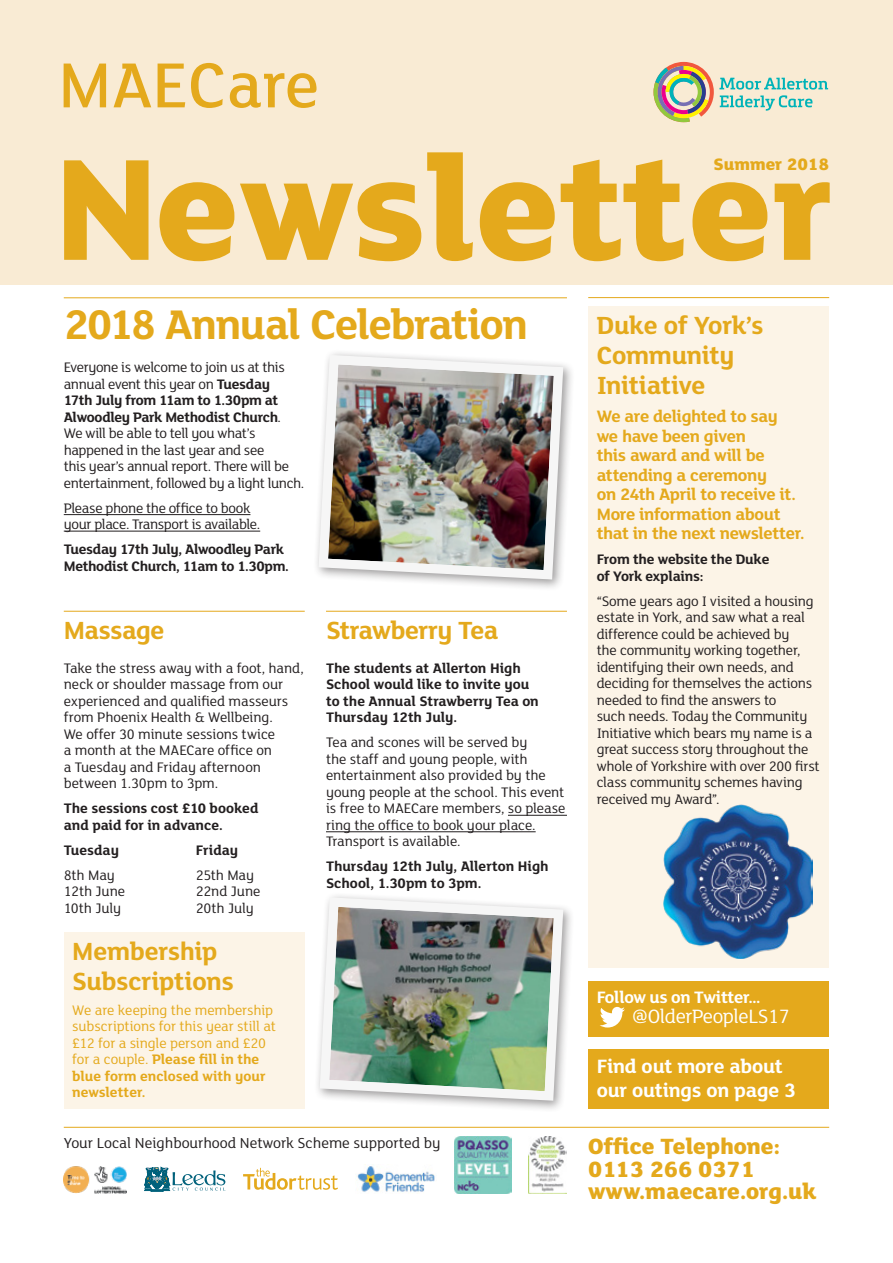
<style>
.page{position:relative;width:893px;height:1263px;background:#fff}
.page>*{position:absolute;margin:0;border:0;box-sizing:border-box;transform-origin:0 0}
.t1{font:800 157.05px "FS Lola";color:#e4a91c}
.t2{font:500 69.15px "FS Lola";color:#e4a91c}
.t3{font:700 45px "FS Lola";letter-spacing:-.035em;color:#e4a91c}
.t4{font:700 27px/30px "FS Lola";letter-spacing:-.015em;color:#e4a91c}
.t5{font:800 24px/22.5px "FS Lola";color:#e4a91c}
.t6{font:700 21px/24px "FS Lola";letter-spacing:-.01em;color:#fff}
.t7{font:21px "FS Lola";letter-spacing:-.02em;color:#fff}
.t8{font:700 18px/19.5px "FS Lola";letter-spacing:-.02em;color:#e4a91c}
.t9{font:700 18px "FS Lola";letter-spacing:-.02em;color:#fff}
.t10{font:800 18px "FS Lola";color:#e4a91c}
.t11{font:15.75px "FS Lola";color:#231f20}
.t12{font:15px/16.5px "FS Lola";letter-spacing:-.01em;color:#231f20}
.t13{font:15px/16.5px "FS Lola";letter-spacing:-.03em;color:#231f20}
.t14{font:700 15px/16.5px "FS Lola";letter-spacing:-.005em;color:#231f20}
.t15{font:15px/16.5px "FS Lola";letter-spacing:-.01em;color:#e4a91c}
.t16{font:700 15px/16.5px "FS Lola";letter-spacing:-.025em;color:#231f20}
.s1{font-weight:700}
</style>
<div class="page">
<div style="left:0;top:0;width:893px;height:285px;background:#f9ebd4"></div>
<hr style="left:64px;top:1127px;width:765px;height:1px;background:#e4a91c">
<hr style="left:64px;top:297px;width:503px;height:1px;background:#e4a91c">
<hr style="left:64px;top:514px;width:186px;height:1px;background:#231f20">
<hr style="left:64px;top:531px;width:196px;height:1px;background:#231f20">
<hr style="left:64px;top:611px;width:241px;height:1px;background:#e4a91c">
<hr style="left:326px;top:611px;width:241px;height:1px;background:#e4a91c">
<hr style="left:508px;top:815px;width:59px;height:1px;background:#231f20">
<hr style="left:326px;top:831px;width:210px;height:1px;background:#231f20">
<div style="left:588px;top:981px;width:241px;height:55px;background:#e4a91c"></div>
<svg style="left:600px;top:1007px;width:25px;height:20px"></svg>
<div style="left:588px;top:306px;width:241px;height:661px;background:#fcf4e7"></div>
<hr style="left:588px;top:297px;width:241px;height:1px;background:#e4a91c">
<div style="left:588px;top:1049px;width:241px;height:60px;background:#e4a91c"></div>
<img style="left:454px;top:1137px;width:57px;height:57px">
<img style="left:529px;top:1137px;width:38px;height:57px">
<div style="left:64px;top:932px;width:241px;height:177px;background:#fcf4e7"></div>
<div style="left:313px;top:349px;width:262px;height:242px;background:#231f20;opacity:.45"></div>
<img style="left:314px;top:350px;width:254px;height:234px">
<div style="left:314px;top:891px;width:261px;height:221px;background:#231f20;opacity:.45"></div>
<img style="left:315px;top:893px;width:253px;height:212px">
<svg style="left:653px;top:62px;width:175px;height:60px"></svg>
<svg style="left:243px;top:1168px;width:95px;height:22px"></svg>
<svg style="left:144px;top:1167px;width:81px;height:24px"></svg>
<img style="left:356px;top:1166px;width:79px;height:26px">
<img style="left:64px;top:1166px;width:63px;height:27px">
<img style="left:663px;top:804px;width:149px;height:155px">
<h2 class="t2" style="left:58px;top:45px;width:263px">MAECare</h2>
<h1 class="t1" style="left:54px;top:118px;width:781px">Newsletter</h1>
<p class="t10" style="left:714px;top:154px;width:117px">Summer 2018</p>
<h3 class="t3" style="left:64px;top:298px;width:466px">2018 Annual Celebration</h3>
<p class="t13" style="left:64px;top:360px;width:242px">Everyone is welcome to join us at this annual event this year on <span class="s1">Tuesday<br>17th July from 11am to 1.30pm at Alwoodley Park Methodist Church</span>.<br>We will be able to tell you what’s happened in the last year and see<br>this year’s annual report. There will be entertainment, followed by a light lunch.</p>
<p class="t12" style="left:64px;top:500px;width:198px">Please phone the office to book your place. Transport is available.</p>
<p class="t16" style="left:64px;top:542px;width:227px">Tuesday 17th July, Alwoodley Park<br>Methodist Church, 11am to 1.30pm.</p>
<h3 class="t4" style="left:64px;top:617px;width:102px">Massage</h3>
<p class="t12" style="left:64px;top:660px;width:242px">Take the stress away with a foot, hand, neck or shoulder massage from our experienced and qualified masseurs from Phoenix Health &amp; Wellbeing.<br>We offer 30 minute sessions twice<br>a month at the MAECare office on<br>a Tuesday and Friday afternoon between 1.30pm to 3pm.</p>
<p class="t14" style="left:64px;top:801px;width:196px">The sessions cost £10 booked and paid for in advance.</p>
<p class="t14" style="left:64px;top:842px;width:57px">Tuesday</p>
<p class="t14" style="left:196px;top:842px;width:44px">Friday</p>
<p class="t12" style="left:64px;top:867px;width:53px">8th May</p>
<p class="t12" style="left:196px;top:867px;width:60px">25th May</p>
<p class="t12" style="left:64px;top:884px;width:63px">12th June</p>
<p class="t12" style="left:196px;top:884px;width:66px">22nd June</p>
<p class="t12" style="left:64px;top:900px;width:59px">10th July</p>
<p class="t12" style="left:196px;top:900px;width:60px">20th July</p>
<h3 class="t4" style="left:72px;top:937px;width:163px">Membership<br>Subscriptions</h3>
<p class="t15" style="left:72px;top:1002px;width:205px">We are keeping the membership subscriptions for this year still at £12 for a single person and £20 for a couple. <span class="s1">Please fill in the blue form enclosed with your newsletter.</span></p>
<h3 class="t4" style="left:326px;top:617px;width:174px">Strawberry Tea</h3>
<p class="t14" style="left:326px;top:660px;width:214px">The students at Allerton High<br>School would like to invite you to the Annual Strawberry Tea on<br>Thursday 12th July.</p>
<p class="t12" style="left:326px;top:735px;width:241px">Tea and scones will be served by<br>the staff and young people, with entertainment also provided by the young people at the school. This event is free to MAECare members, so please ring the office to book your place.<br>Transport is available.</p>
<p class="t14" style="left:326px;top:859px;width:224px">Thursday 12th July, Allerton High<br>School, 1.30pm to 3pm.</p>
<p class="t11" style="left:64px;top:1134px;width:378px">Your Local Neighbourhood Network Scheme supported by</p>
<h3 class="t4" style="left:597px;top:312px;width:168px">Duke of York’s<br>Community<br>Initiative</h3>
<p class="t8" style="left:597px;top:407px;width:209px">We are delighted to say<br>we have been given<br>this award and will be attending a ceremony<br>on 24th April to receive it.<br>More information about that in the next newsletter.</p>
<p class="t14" style="left:597px;top:552px;width:174px">From the website the Duke of York explains:</p>
<p class="t12" style="left:597px;top:593px;width:224px">“Some years ago I visited a housing estate in York, and saw what a real difference could be achieved by<br>the community working together, identifying their own needs, and deciding for themselves the actions needed to find the answers to<br>such needs. Today the Community<br>Initiative which bears my name is a great success story throughout the whole of Yorkshire with over 200 first class community schemes having received my Award”.</p>
<p class="t9" style="left:597px;top:986px;width:165px">Follow us on Twitter…</p>
<h3 class="t7" style="left:632px;top:1004px;width:159px">@OlderPeopleLS17</h3>
<h3 class="t6" style="left:597px;top:1055px;width:201px">Find out more about our outings on page 3</h3>
<h3 class="t5" style="left:588px;top:1136px;width:230px">Office Telephone:<br>0113 266 0371 www.maecare.org.uk</h3>
</div>
